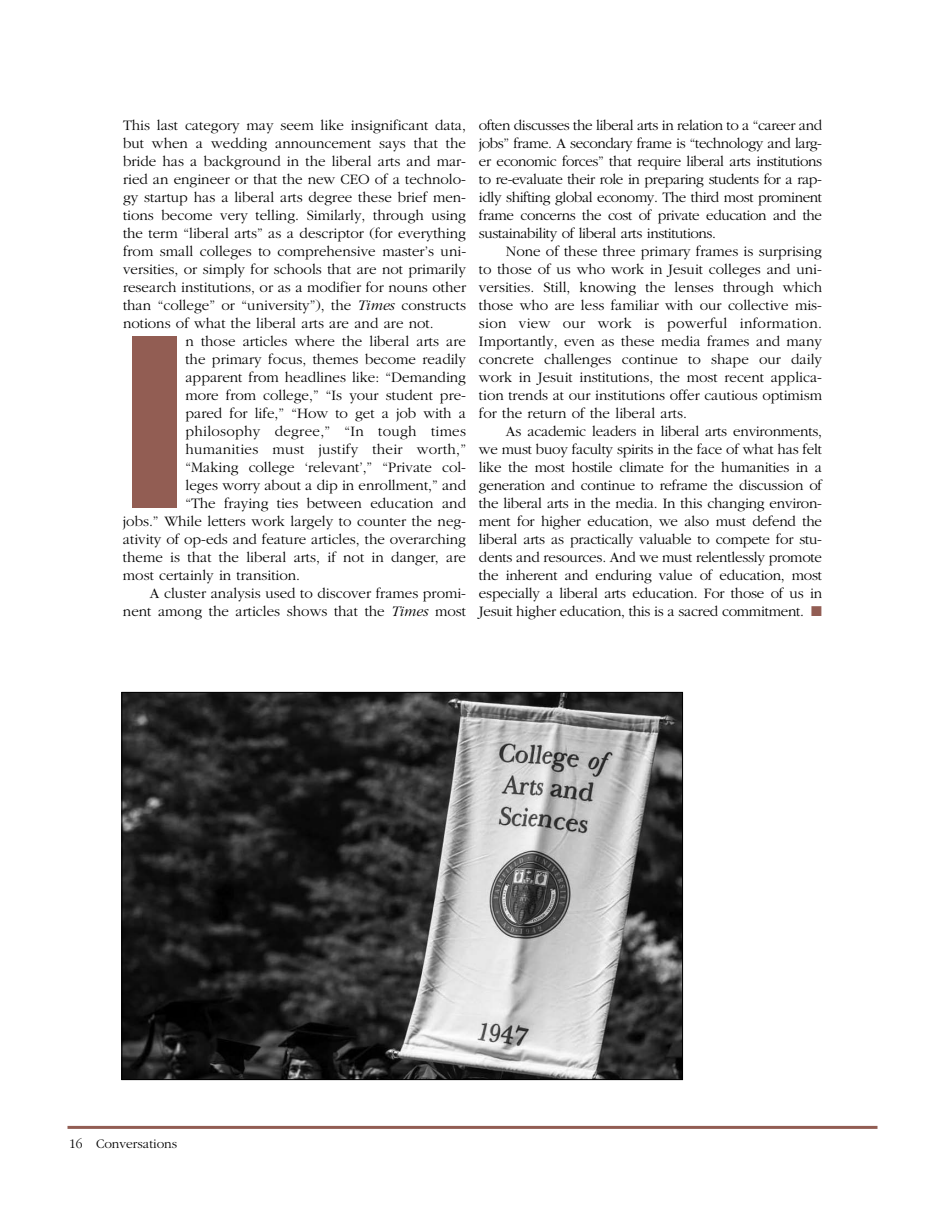
<style>
.page{position:relative;width:945px;height:1215px;background:#fff}
.page>*{position:absolute;margin:0;border:0;box-sizing:border-box;transform-origin:0 0}
.t1{font:216.75px "Impact";color:#925d53}
.t2{font:300 15px/18px "Garamond";color:#000;text-align:justify}
.t3{font:300 15px "Garamond";letter-spacing:.02em;color:#000}
.t4{font:300 13.5px "Garamond";color:#000}
.s1{font-style:italic}
.s2{color:#925d53}
</style>
<div class="page">
<hr style="left:68px;top:1126px;width:810px;height:3px;background:#925d53">
<img style="left:124px;top:694px;width:557px;height:384px">
<p class="t2" style="left:123px;top:116px;width:345px">This last category may seem like insignificant data, but when a wedding announcement says that the bride has a background in the liberal arts and mar&shy;ried an engineer or that the new CEO of a technolo&shy;gy startup has a liberal arts degree these brief men&shy;tions become very telling. Similarly, through using the term “liberal arts” as a descriptor (for everything from small colleges to comprehensive master’s uni&shy;versities, or simply for schools that are not primarily research institutions, or as a modifier for nouns other than “college” or “university”), the <span class="s1">Times</span> constructs notions of what the liberal arts are and are not.</p>
<h1 class="t1" style="left:123px;top:289px;width:64px">I</h1>
<p class="t2" style="left:185px;top:332px;width:282px">n those articles where the liberal arts are</p>
<p class="t2" style="left:185px;top:350px;width:282px">the primary focus, themes become readily</p>
<p class="t2" style="left:185px;top:368px;width:282px">apparent from headlines like: “Demanding</p>
<p class="t2" style="left:185px;top:386px;width:282px">more from college,” “Is your student pre-</p>
<p class="t2" style="left:185px;top:404px;width:282px">pared for life,” “How to get a job with a</p>
<p class="t3" style="left:185px;top:422px;width:282px">philosophy degree,” “In tough times</p>
<p class="t3" style="left:185px;top:440px;width:282px">humanities must justify their worth,”</p>
<p class="t2" style="left:185px;top:458px;width:282px">“Making college ‘relevant’,” “Private col-</p>
<p class="t2" style="left:185px;top:476px;width:282px">leges worry about a dip in enrollment,” and</p>
<p class="t2" style="left:185px;top:494px;width:282px">“The fraying ties between education and</p>
<p class="t2" style="left:123px;top:512px;width:345px">jobs.” While letters work largely to counter the neg-</p>
<p class="t2" style="left:123px;top:530px;width:345px">ativity of op-eds and feature articles, the overarching</p>
<p class="t2" style="left:123px;top:548px;width:345px">theme is that the liberal arts, if not in danger, are</p>
<p class="t2" style="left:123px;top:566px;width:179px">most certainly in transition.</p>
<p class="t2" style="left:150px;top:584px;width:318px">A cluster analysis used to discover frames promi-</p>
<p class="t2" style="left:123px;top:602px;width:345px">nent among the articles shows that the <span class="s1">Times</span> most</p>
<p class="t2" style="left:479px;top:116px;width:345px">often discusses the liberal arts in relation to a “career and jobs” frame. A secondary frame is “technology and larg&shy;er economic forces” that require liberal arts institutions to re-evaluate their role in preparing students for a rap&shy;idly shifting global economy. The third most prominent frame concerns the cost of private education and the sustainability of liberal arts institutions.</p>
<p class="t2" style="left:479px;top:242px;width:345px;text-indent:27px">None of these three primary frames is surprising to those of us who work in Jesuit colleges and uni&shy;versities. Still, knowing the lenses through which those who are less familiar with our collective mis&shy;sion view our work is powerful information.<br>Importantly, even as these media frames and many concrete challenges continue to shape our daily work in Jesuit institutions, the most recent applica&shy;tion trends at our institutions offer cautious optimism for the return of the liberal arts.</p>
<p class="t2" style="left:479px;top:422px;width:345px;text-indent:27px">As academic leaders in liberal arts environments, we must buoy faculty spirits in the face of what has felt like the most hostile climate for the humanities in a generation and continue to reframe the discussion of the liberal arts in the media. In this changing environ&shy;ment for higher education, we also must defend the liberal arts as practically valuable to compete for stu&shy;dents and resources. And we must relentlessly promote the inherent and enduring value of education, most especially a liberal arts education. For those of us in Jesuit higher education, this is a sacred commitment. <span class="s2">■</span></p>
<p class="t4" style="left:69px;top:1135px;width:110px">16 Conversations</p>
</div>
